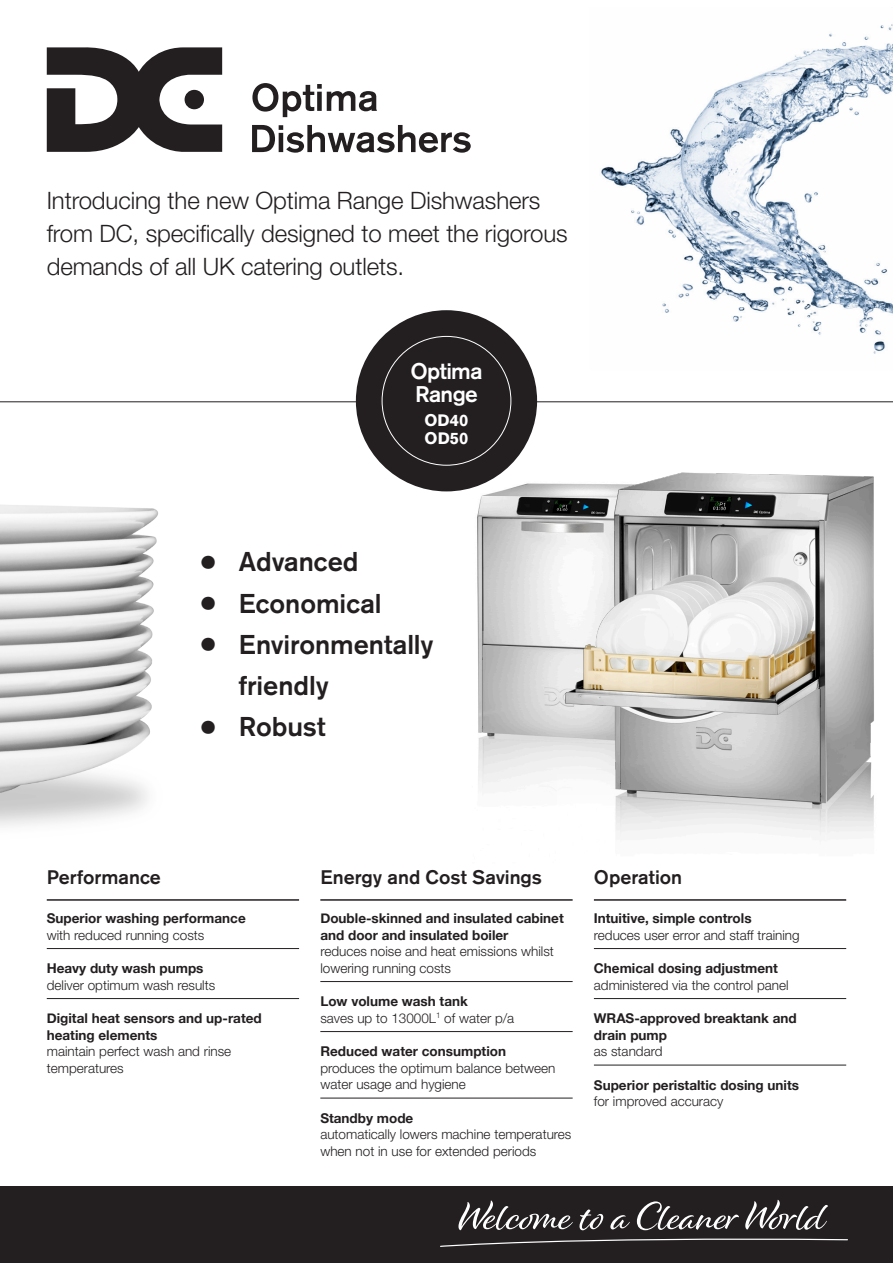
<style>
.page{position:relative;width:893px;height:1263px;background:#fff}
.page>*{position:absolute;margin:0;border:0;box-sizing:border-box;transform-origin:0 0}
.t1{font:500 27px/41.2px "Akzidenz Grotesk BE";letter-spacing:-.005em;color:#231f20}
.Intro_paragraph{font:300 24px/33px "Helvetica Neue LT Std";letter-spacing:-.005em;color:#231f20}
.t2{font:500 22.5px/22.5px "Akzidenz Grotesk BE";letter-spacing:-.025em;color:#fff}
.Heading{font:500 19.5px "Akzidenz Grotesk BE";color:#231f20}
.t3{font:700 16.5px "Akzidenz Grotesk BE";color:#fff}
.Bold{font:700 13.5px/16.5px "Helvetica Neue";color:#231f20}
.Underlined_body{font:300 13.5px/16.5px "Helvetica Neue LT Std";color:#231f20}
.Body{font:300 13.5px/16.5px "Helvetica Neue LT Std";color:#231f20}
.s1{font-stretch:expanded;font-size:46.5px}
</style>
<div class="page">
<div style="left:0;top:1186px;width:893px;height:77px;background:#231f20"></div>
<svg style="left:579px;top:1209px;width:24px;height:21px"></svg>
<svg style="left:610px;top:1215px;width:20px;height:14px"></svg>
<svg style="left:637px;top:1201px;width:102px;height:29px"></svg>
<svg style="left:458px;top:1200px;width:115px;height:30px"></svg>
<svg style="left:745px;top:1200px;width:83px;height:30px"></svg>
<svg style="left:440px;top:1238px;width:408px;height:9px"></svg>
<img style="left:601px;top:24px;width:292px;height:330px">
<img style="left:0;top:505px;width:158px;height:321px">
<img style="left:471px;top:446px;width:87px;height:342px">
<hr style="left:0;top:401px;width:893px;height:1px;background:#231f20">
<div style="left:356px;top:310px;width:181px;height:181px;background:#231f20;border-radius:50%"></div>
<svg style="left:47px;top:47px;width:175px;height:105px"></svg>
<div style="left:185px;top:90px;width:19px;height:19px;background:#231f20;border-radius:50%"></div>
<svg style="left:252px;top:125px;width:219px;height:28px"></svg>
<svg style="left:252px;top:83px;width:125px;height:34px"></svg>
<img style="left:558px;top:472px;width:316px;height:365px">
<hr style="left:47px;top:899px;width:252px;height:2px;background:#231f20">
<hr style="left:47px;top:948px;width:252px;height:1px;background:#231f20">
<hr style="left:47px;top:998px;width:252px;height:1px;background:#231f20">
<hr style="left:320px;top:899px;width:253px;height:2px;background:#231f20">
<hr style="left:320px;top:981px;width:253px;height:1px;background:#231f20">
<hr style="left:320px;top:1031px;width:253px;height:1px;background:#231f20">
<hr style="left:320px;top:1098px;width:253px;height:1px;background:#231f20">
<hr style="left:594px;top:899px;width:252px;height:2px;background:#231f20">
<hr style="left:594px;top:948px;width:252px;height:1px;background:#231f20">
<hr style="left:594px;top:998px;width:252px;height:1px;background:#231f20">
<hr style="left:594px;top:1065px;width:252px;height:1px;background:#231f20">
<p class="Intro_paragraph" style="left:47px;top:184px;width:522px">Introducing the new Optima Range Dishwashers from DC, specifically designed to meet the rigorous demands of all UK catering outlets.</p>
<p class="t2" style="left:410px;top:360px;width:74px">Optima<br>Range</p>
<p class="t3" style="left:425px;top:411px;width:45px">OD40</p>
<p class="t3" style="left:425px;top:429px;width:45px">OD50</p>
<p class="t1" style="left:201px;top:541px;width:160px"><span class="s1">•</span> Advanced</p>
<p class="t1" style="left:201px;top:582px;width:182px"><span class="s1">•</span> Economical</p>
<p class="t1" style="left:239px;top:624px;width:196px;text-indent:-38px"><span class="s1">•</span> Environmentally friendly</p>
<p class="t1" style="left:201px;top:706px;width:127px"><span class="s1">•</span> Robust</p>
<p class="Heading" style="left:47px;top:865px;width:116px">Performance</p>
<p class="Bold" style="left:47px;top:911px;width:200px">Superior washing performance</p>
<p class="Underlined_body" style="left:47px;top:926px;width:159px">with reduced running costs</p>
<p class="Bold" style="left:47px;top:961px;width:158px">Heavy duty wash pumps</p>
<p class="Underlined_body" style="left:47px;top:976px;width:170px">deliver optimum wash results</p>
<p class="Bold" style="left:47px;top:1011px;width:216px">Digital heat sensors and up-rated heating elements</p>
<p class="Body" style="left:47px;top:1043px;width:186px">maintain perfect wash and rinse temperatures</p>
<p class="Heading" style="left:320px;top:865px;width:223px">Energy and Cost Savings</p>
<p class="Bold" style="left:320px;top:911px;width:245px">Double-skinned and insulated cabinet and door and insulated boiler</p>
<p class="Underlined_body" style="left:320px;top:943px;width:235px">reduces noise and heat emissions whilst lowering running costs</p>
<p class="Bold" style="left:320px;top:994px;width:149px">Low volume wash tank</p>
<p class="Underlined_body" style="left:320px;top:1009px;width:195px">saves up to 13000L<sup>1</sup> of water p/a</p>
<p class="Bold" style="left:320px;top:1044px;width:187px">Reduced water consumption</p>
<p class="Underlined_body" style="left:320px;top:1059px;width:237px">produces the optimum balance between water usage and hygiene</p>
<p class="Bold" style="left:320px;top:1110px;width:95px">Standby mode</p>
<p class="Body" style="left:320px;top:1126px;width:253px">automatically lowers machine temperatures when not in use for extended periods</p>
<p class="Heading" style="left:594px;top:865px;width:90px">Operation</p>
<p class="Bold" style="left:594px;top:911px;width:159px">Intuitive, simple controls</p>
<p class="Underlined_body" style="left:594px;top:926px;width:207px">reduces user error and staff training</p>
<p class="Bold" style="left:594px;top:961px;width:185px">Chemical dosing adjustment</p>
<p class="Underlined_body" style="left:594px;top:976px;width:196px">administered via the control panel</p>
<p class="Bold" style="left:594px;top:1011px;width:204px">WRAS-approved breaktank and drain pump</p>
<p class="Underlined_body" style="left:594px;top:1043px;width:70px">as standard</p>
<p class="Bold" style="left:594px;top:1077px;width:207px">Superior peristaltic dosing units</p>
<p class="Body" style="left:594px;top:1093px;width:131px">for improved accuracy</p>
</div>
